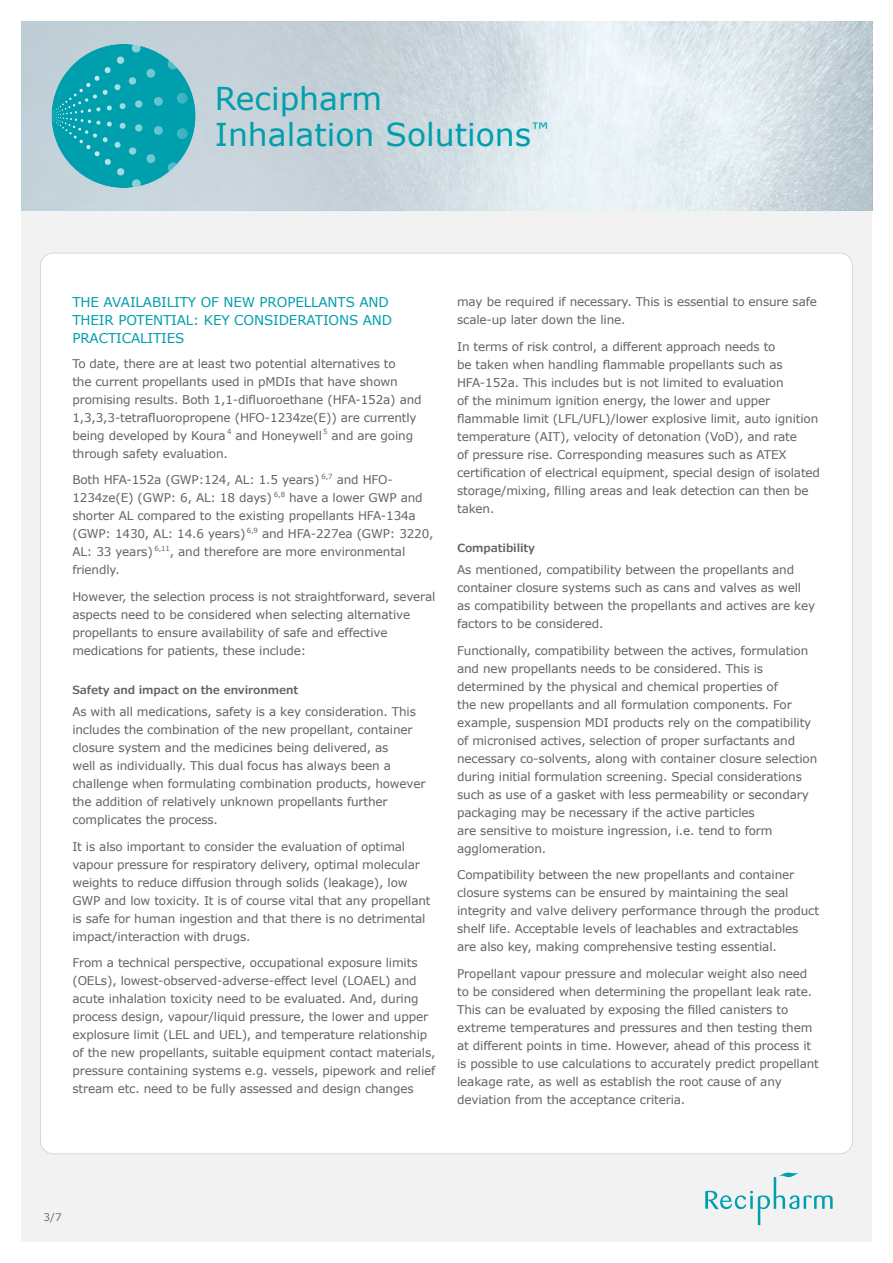
<style>
.page{position:relative;width:893px;height:1263px;background:#fff}
.page>*{position:absolute;margin:0;border:0;box-sizing:border-box;transform-origin:0 0}
.t1{font:31.5px/36px "Verdana";color:#009fad}
.t2{font:13.5px/18px "Verdana";letter-spacing:-.01em;color:#009fad}
.t3{font:12px/18px "Verdana";letter-spacing:-.01em;color:#646363}
.t4{font:600 11.25px "Verdana Pro";letter-spacing:-.01em;color:#646363}
.t5{font:10.5px "Verdana";color:#706f6f}
.t6{font:7.05px "Verdana";color:#646363}
</style>
<div class="page">
<div style="left:21px;top:45px;width:851px;height:1197px;background:#f2f2f2"></div>
<svg style="left:21px;top:21px;width:744px;height:190px"></svg>
<svg style="left:194px;top:171px;width:2px;height:15px"></svg>
<svg style="left:194px;top:45px;width:2px;height:15px"></svg>
<svg style="left:51px;top:45px;width:137px;height:142px;background:#2eacb8"></svg>
<svg style="left:634px;top:21px;width:238px;height:190px"></svg>
<div style="left:40px;top:253px;width:812px;height:901px;background:#fff;border-radius:13px"></div>
<svg style="left:705px;top:1172px;width:128px;height:53px"></svg>
<h1 class="t1" style="left:215px;top:81px;width:336px">Recipharm<br>Inhalation Solutions<sup>™</sup></h1>
<p class="t2" style="left:72px;top:294px;width:321px">THE AVAILABILITY OF NEW PROPELLANTS AND<br>THEIR POTENTIAL: KEY CONSIDERATIONS AND<br>PRACTICALITIES</p>
<p class="t3" style="left:72px;top:354px;width:351px">To date, there are at least two potential alternatives to<br>the current propellants used in pMDIs that have shown promising results. Both 1,1-difluoroethane (HFA-152a) and 1,3,3,3-tetrafluoropropene (HFO-1234ze(E)) are currently being developed by Koura</p>
<p class="t6" style="left:227px;top:427px;width:6px">4</p>
<p class="t3" style="left:236px;top:426px;width:88px">and Honeywell</p>
<p class="t6" style="left:323px;top:427px;width:6px">5</p>
<p class="t3" style="left:332px;top:426px;width:83px">and are going</p>
<p class="t3" style="left:72px;top:444px;width:157px">through safety evaluation.</p>
<p class="t3" style="left:72px;top:471px;width:249px">Both HFA-152a (GWP:124, AL: 1.5 years)</p>
<p class="t6" style="left:321px;top:472px;width:13px">6,7</p>
<p class="t3" style="left:337px;top:471px;width:58px">and HFO-</p>
<p class="t3" style="left:72px;top:489px;width:201px">1234ze(E) (GWP: 6, AL: 18 days)</p>
<p class="t6" style="left:274px;top:490px;width:13px">6,8</p>
<p class="t3" style="left:72px;top:489px;width:352px;text-indent:217px">have a lower GWP and shorter AL compared to the existing propellants HFA-134a (GWP: 1430, AL: 14.6 years)</p>
<p class="t6" style="left:247px;top:526px;width:13px">6,9</p>
<p class="t3" style="left:262px;top:525px;width:173px">and HFA-227ea (GWP: 3220,</p>
<p class="t3" style="left:72px;top:543px;width:82px">AL: 33 years)</p>
<p class="t6" style="left:154px;top:544px;width:17px">6,11</p>
<p class="t3" style="left:170px;top:543px;width:237px">, and therefore are more environmental</p>
<p class="t3" style="left:72px;top:561px;width:49px">friendly.</p>
<p class="t3" style="left:72px;top:587px;width:365px">However, the selection process is not straightforward, several aspects need to be considered when selecting alternative propellants to ensure availability of safe and effective medications for patients, these include:</p>
<p class="t4" style="left:72px;top:683px;width:227px">Safety and impact on the environment</p>
<p class="t3" style="left:72px;top:703px;width:355px">As with all medications, safety is a key consideration. This includes the combination of the new propellant, container closure system and the medicines being delivered, as<br>well as individually. This dual focus has always been a challenge when formulating combination products, however the addition of relatively unknown propellants further complicates the process.</p>
<p class="t3" style="left:72px;top:837px;width:360px">It is also important to consider the evaluation of optimal vapour pressure for respiratory delivery, optimal molecular weights to reduce diffusion through solids (leakage), low GWP and low toxicity. It is of course vital that any propellant is safe for human ingestion and that there is no detrimental impact/interaction with drugs.</p>
<p class="t3" style="left:72px;top:954px;width:365px">From a technical perspective, occupational exposure limits (OELs), lowest-observed-adverse-effect level (LOAEL) and acute inhalation toxicity need to be evaluated. And, during process design, vapour/liquid pressure, the lower and upper explosure limit (LEL and UEL), and temperature relationship of the new propellants, suitable equipment contact materials, pressure containing systems e.g. vessels, pipework and relief stream etc. need to be fully assessed and design changes</p>
<p class="t3" style="left:457px;top:293px;width:361px">may be required if necessary. This is essential to ensure safe scale-up later down the line.</p>
<p class="t3" style="left:457px;top:337px;width:364px">In terms of risk control, a different approach needs to<br>be taken when handling flammable propellants such as HFA-152a. This includes but is not limited to evaluation<br>of the minimum ignition energy, the lower and upper flammable limit (LFL/UFL)/lower explosive limit, auto ignition temperature (AIT), velocity of detonation (VoD), and rate<br>of pressure rise. Corresponding measures such as ATEX certification of electrical equipment, special design of isolated storage/mixing, filling areas and leak detection can then be taken.</p>
<p class="t4" style="left:457px;top:541px;width:80px">Compatibility</p>
<p class="t3" style="left:457px;top:561px;width:360px">As mentioned, compatibility between the propellants and container closure systems such as cans and valves as well as compatibility between the propellants and actives are key factors to be considered.</p>
<p class="t3" style="left:457px;top:641px;width:362px">Functionally, compatibility between the actives, formulation and new propellants needs to be considered. This is determined by the physical and chemical properties of<br>the new propellants and all formulation components. For example, suspension MDI products rely on the compatibility of micronised actives, selection of proper surfactants and necessary co-solvents, along with container closure selection during initial formulation screening. Special considerations such as use of a gasket with less permeability or secondary packaging may be necessary if the active particles<br>are sensitive to moisture ingression, i.e. tend to form agglomeration.</p>
<p class="t3" style="left:457px;top:866px;width:363px">Compatibility between the new propellants and container closure systems can be ensured by maintaining the seal integrity and valve delivery performance through the product shelf life. Acceptable levels of leachables and extractables are also key, making comprehensive testing essential.</p>
<p class="t3" style="left:457px;top:964px;width:363px">Propellant vapour pressure and molecular weight also need to be considered when determining the propellant leak rate.<br>This can be evaluated by exposing the filled canisters to extreme temperatures and pressures and then testing them at different points in time. However, ahead of this process it is possible to use calculations to accurately predict propellant leakage rate, as well as establish the root cause of any deviation from the acceptance criteria.</p>
<p class="t5" style="left:44px;top:1211px;width:20px">3/7</p>
</div>
